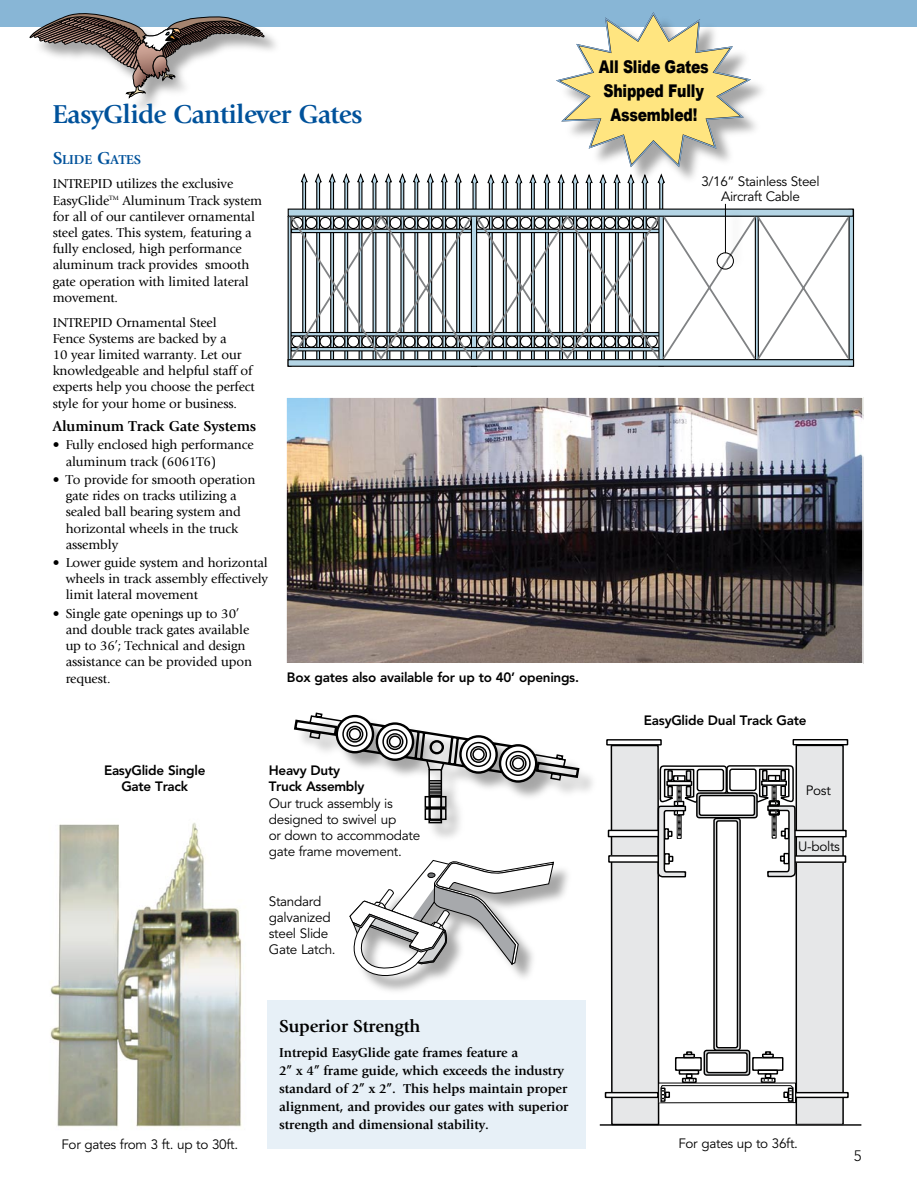
<style>
.page{position:relative;width:917px;height:1188px;background:#fff}
.page>*{position:absolute;margin:0;border:0;box-sizing:border-box;transform-origin:0 0}
.t1{font:700 27px "Giovanni";letter-spacing:-.025em;color:#00529b}
.t2{font:700 18px "Giovanni";letter-spacing:-.01em;color:#000}
.t3{font:900 17.55px/24px "Arial";letter-spacing:-.015em;color:#000;text-align:center;scale:.8 1}
.t4{font:700 15px "Giovanni";letter-spacing:-.01em;color:#000}
.t5{font:300 15px "Avenir";color:#000}
.t6{font:13.5px/16.2px "Giovanni";letter-spacing:-.01em;color:#000}
.t7{font:13.5px/16.2px "Avenir";letter-spacing:-.02em;color:#000}
.t8{font:700 13.5px/18px "Giovanni";letter-spacing:-.01em;color:#000}
.t9{font:800 13.5px/16.2px "Avenir";letter-spacing:-.02em;color:#000}
.s1{font-weight:700;font-size:18px;color:#00529b}
.s2{font-weight:700;color:#00529b}
</style>
<div class="page">
<img style="left:50px;top:822px;width:192px;height:305px">
<div style="left:0;top:0;width:917px;height:27px;background:#88b6d6"></div>
<div style="left:796px;top:745px;width:47px;height:380px;background:#e6e7e8"></div>
<div style="left:795px;top:745px;width:49px;height:380px;border:1px solid #000"></div>
<div style="left:792px;top:739px;width:56px;height:6px;border:1px solid #000"></div>
<div style="left:792px;top:830px;width:54px;height:7px;background:#fff"></div>
<div style="left:792px;top:830px;width:54px;height:7px;border:1px solid #000"></div>
<div style="left:792px;top:856px;width:53px;height:6px;background:#fff"></div>
<div style="left:791px;top:855px;width:55px;height:8px;border:1px solid #000"></div>
<hr style="left:600px;top:1124px;width:261px;height:2px;background:#000">
<hr style="left:795px;top:1093px;width:53px;height:4px;background:#fff">
<div style="left:795px;top:1092px;width:53px;height:6px;border:1px solid #000"></div>
<div style="left:606px;top:739px;width:56px;height:7px;border:1px solid #000"></div>
<div style="left:608px;top:830px;width:54px;height:7px;border:1px solid #000"></div>
<div style="left:608px;top:855px;width:55px;height:8px;border:1px solid #000"></div>
<div style="left:605px;top:1092px;width:53px;height:6px;border:1px solid #000"></div>
<svg style="left:610px;top:744px;width:187px;height:382px"></svg>
<div style="left:33px;top:14px;width:250px;height:102px;background:#000;opacity:.35"></div>
<svg style="left:29px;top:13px;width:235px;height:89px"></svg>
<div style="left:559px;top:15px;width:210px;height:171px;background:#000;opacity:.35"></div>
<div style="left:267px;top:1000px;width:318px;height:149px;background:#e7f0f7"></div>
<svg style="left:294px;top:712px;width:287px;height:112px"></svg>
<div style="left:351px;top:861px;width:222px;height:135px;background:#000;opacity:.35"></div>
<svg style="left:349px;top:860px;width:205px;height:118px"></svg>
<hr style="left:849px;top:209px;width:4px;height:157px;background:#b4d5e5">
<div style="left:848px;top:209px;width:6px;height:158px;border:1px solid #000"></div>
<svg style="left:291px;top:12px;width:467px;height:197px"></svg>
<div style="left:288px;top:209px;width:565px;height:7px;background:#b4d5e5"></div>
<div style="left:288px;top:360px;width:565px;height:6px;background:#b4d5e5"></div>
<div style="left:287px;top:359px;width:567px;height:8px;border:1px solid #000"></div>
<svg style="left:289px;top:214px;width:561px;height:147px"></svg>
<img style="left:288px;top:399px;width:572px;height:262px">
<div style="left:285px;top:396px;width:578px;height:268px;border:2px solid #fff"></div>
<div style="left:716px;top:252px;width:18px;height:18px;border:1px solid #000;border-radius:50%"></div>
<div style="left:726px;top:208px;width:20px;height:62px;background:#000;opacity:.35"></div>
<hr style="left:725px;top:204px;width:1px;height:49px;background:#000">
<h1 class="t1" style="left:52px;top:98px;width:312px">EasyGlide Cantilever Gates</h1>
<p class="t6" style="left:53px;top:147px;width:182px;line-height:24.9px"><span class="s1">S</span><span class="s2">lide</span> <span class="s1">G</span><span class="s2">ates<br></span>INTREPID utilizes the exclusive</p>
<p class="t6" style="left:53px;top:192px;width:211px">EasyGlide<sup>TM</sup> Aluminum Track system for all of our cantilever ornamental steel gates. This system, featuring a fully enclosed, high performance aluminum track provides smooth gate operation with limited lateral movement.</p>
<p class="t6" style="left:53px;top:314px;width:203px">INTREPID Ornamental Steel<br>Fence Systems are backed by a<br>10 year limited warranty. Let our knowledgeable and helpful staff of experts help you choose the perfect style for your home or business.</p>
<p class="t4" style="left:53px;top:417px;width:205px">Aluminum Track Gate Systems</p>
<p class="t6" style="left:66px;top:437px;width:189px;text-indent:-13px">• Fully enclosed high performance aluminum track (6061T6)</p>
<p class="t6" style="left:66px;top:472px;width:191px;text-indent:-13px">• To provide for smooth operation gate rides on tracks utilizing a sealed ball bearing system and horizontal wheels in the truck assembly</p>
<p class="t6" style="left:66px;top:555px;width:204px;text-align:justify;text-indent:-13px">• Lower guide system and horizontal wheels in track assembly effectively limit lateral movement</p>
<p class="t6" style="left:66px;top:605px;width:188px;text-indent:-13px">• Single gate openings up to 30’ and double track gates available up to 36’; Technical and design assistance can be provided upon request.</p>
<p class="t9" style="left:287px;top:669px;width:293px">Box gates also available for up to 40’ openings.</p>
<p class="t9" style="left:104px;top:762px;width:103px;text-align:center">EasyGlide Single<br>Gate Track</p>
<p class="t9" style="left:269px;top:762px;width:97px">Heavy Duty<br>Truck Assembly</p>
<p class="t7" style="left:269px;top:795px;width:153px">Our truck assembly is designed to swivel up<br>or down to accommodate gate frame movement.</p>
<p class="t7" style="left:269px;top:893px;width:68px">Standard galvanized steel Slide<br>Gate Latch.</p>
<p class="t3" style="left:599px;top:55px;width:139px">All Slide Gates<br>Shipped Fully<br>Assembled!</p>
<p class="t7" style="left:701px;top:174px;width:120px;line-height:15px;text-align:center">3/16” Stainless Steel<br>Aircraft Cable</p>
<p class="t9" style="left:644px;top:712px;width:164px">EasyGlide Dual Track Gate</p>
<p class="t7" style="left:805px;top:782px;width:27px">Post</p>
<p class="t7" style="left:798px;top:839px;width:43px">U-bolts</p>
<p class="t7" style="left:61px;top:1137px;width:178px">For gates from 3 ft. up to 30ft.</p>
<h2 class="t2" style="left:279px;top:1015px;width:143px">Superior Strength</h2>
<p class="t8" style="left:279px;top:1044px;width:291px">Intrepid EasyGlide gate frames feature a<br>2” x 4” frame guide, which exceeds the industry standard of 2” x 2”. This helps maintain proper alignment, and provides our gates with superior strength and dimensional stability.</p>
<p class="t7" style="left:678px;top:1135px;width:121px">For gates up to 36ft.</p>
<p class="t5" style="left:853px;top:1147px;width:9px">5</p>
</div>
